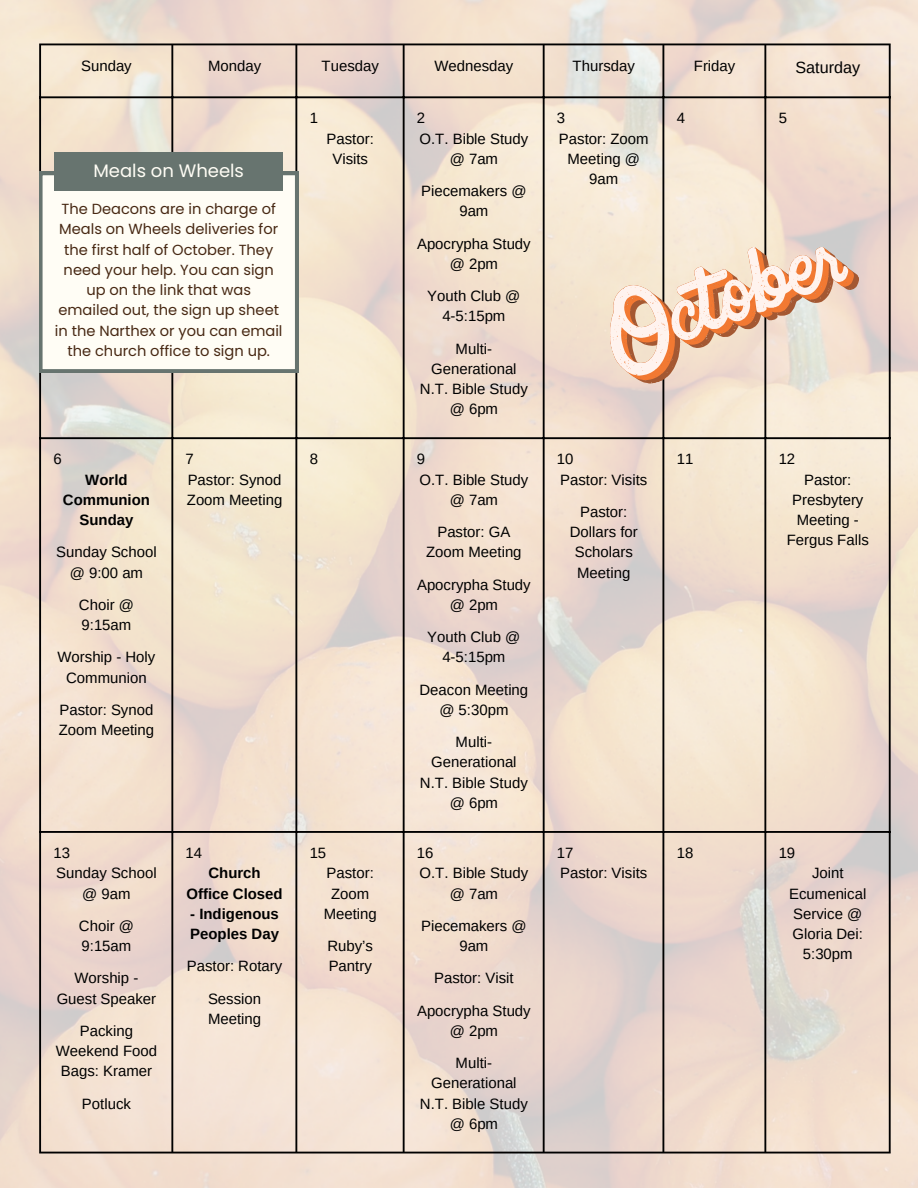
<style>
.page{position:relative;width:918px;height:1188px;background:#fff}
.page>*{position:absolute;margin:0;border:0;box-sizing:border-box;transform-origin:0 0}
.t1{font:18px "Poppins";color:#fffdf5}
.t2{font:16.2px "Arimo";color:#000}
.t3{font:15px/20.2px "Arimo";color:#000;text-align:center}
.t4{font:700 15px/20.2px "Arimo";color:#000;text-align:center}
.t5{font:14.7px/20.2px "Poppins";color:#472813;text-align:center}
</style>
<div class="page">
<img style="left:0;top:0;width:918px;height:1188px">
<hr style="left:39px;top:45px;width:2px;height:1107px;background:#000">
<hr style="left:171px;top:45px;width:2px;height:1107px;background:#000">
<hr style="left:295px;top:45px;width:2px;height:1107px;background:#000">
<hr style="left:403px;top:45px;width:2px;height:1107px;background:#000">
<hr style="left:543px;top:45px;width:2px;height:1107px;background:#000">
<hr style="left:662px;top:45px;width:2px;height:1107px;background:#000">
<hr style="left:764px;top:45px;width:2px;height:1107px;background:#000">
<hr style="left:889px;top:45px;width:2px;height:1107px;background:#000">
<hr style="left:39px;top:44px;width:852px;height:1px;background:#000">
<hr style="left:39px;top:96px;width:852px;height:2px;background:#000">
<hr style="left:39px;top:437px;width:852px;height:2px;background:#000">
<hr style="left:39px;top:831px;width:852px;height:2px;background:#000">
<hr style="left:39px;top:1152px;width:852px;height:1px;background:#000">
<svg style="left:595px;top:221px;width:277px;height:171px;background:#ead9ce"></svg>
<svg style="left:595px;top:223px;width:271px;height:165px;background:#e9d8cc"></svg>
<svg style="left:595px;top:224px;width:266px;height:158px;background:#ecd1bc"></svg>
<div style="left:39px;top:172px;width:259px;height:200px;background:#fffdf5"></div>
<div style="left:55px;top:153px;width:228px;height:38px;background:#67746f"></div>
<p class="t3" style="left:81px;top:55px;width:52px">Sunday</p>
<p class="t3" style="left:208px;top:55px;width:55px">Monday</p>
<p class="t3" style="left:322px;top:55px;width:59px">Tuesday</p>
<p class="t3" style="left:434px;top:55px;width:80px">Wednesday</p>
<p class="t3" style="left:573px;top:55px;width:64px">Thursday</p>
<p class="t3" style="left:694px;top:55px;width:43px">Friday</p>
<p class="t2" style="left:795px;top:58px;width:66px">Saturday</p>
<p class="t3" style="left:310px;top:108px;width:10px">1</p>
<p class="t3" style="left:327px;top:128px;width:49px">Pastor:</p>
<p class="t3" style="left:332px;top:149px;width:37px">Visits</p>
<p class="t3" style="left:417px;top:108px;width:10px">2</p>
<p class="t3" style="left:420px;top:128px;width:110px">O.T. Bible Study @ 7am</p>
<p class="t3" style="left:421px;top:181px;width:107px">Piecemakers @<br>9am</p>
<p class="t3" style="left:417px;top:233px;width:115px">Apocrypha Study @ 2pm</p>
<p class="t3" style="left:427px;top:286px;width:95px">Youth Club @<br>4-5:15pm</p>
<p class="t3" style="left:420px;top:338px;width:109px">Multi-<br>Generational<br>N.T. Bible Study @ 6pm</p>
<p class="t3" style="left:557px;top:108px;width:10px">3</p>
<p class="t3" style="left:559px;top:128px;width:91px">Pastor: Zoom<br>Meeting @<br>9am</p>
<p class="t3" style="left:677px;top:108px;width:10px">4</p>
<p class="t3" style="left:779px;top:108px;width:10px">5</p>
<p class="t1" style="left:93px;top:158px;width:152px">Meals on Wheels</p>
<h1 class="t5" style="left:55px;top:199px;width:229px">The Deacons are in charge of<br>Meals on Wheels deliveries for the first half of October. They need your help. You can sign up on the link that was emailed out, the sign up sheet in the Narthex or you can email the church office to sign up.</h1>
<p class="t3" style="left:53px;top:449px;width:10px">6</p>
<p class="t4" style="left:63px;top:469px;width:89px">World<br>Communion<br>Sunday</p>
<p class="t3" style="left:56px;top:542px;width:102px">Sunday School @ 9:00 am</p>
<p class="t3" style="left:79px;top:594px;width:56px;text-align:left">Choir @<br>9:15am</p>
<p class="t3" style="left:58px;top:647px;width:99px">Worship - Holy<br>Communion</p>
<p class="t3" style="left:59px;top:699px;width:97px;text-align:left">Pastor: Synod<br>Zoom Meeting</p>
<p class="t3" style="left:53px;top:843px;width:18px">13</p>
<p class="t3" style="left:56px;top:863px;width:102px">Sunday School @ 9am</p>
<p class="t3" style="left:79px;top:915px;width:56px;text-align:left">Choir @<br>9:15am</p>
<p class="t3" style="left:57px;top:968px;width:101px">Worship -<br>Guest Speaker</p>
<p class="t3" style="left:56px;top:1020px;width:103px">Packing<br>Weekend Food<br>Bags: Kramer</p>
<p class="t3" style="left:82px;top:1093px;width:50px">Potluck</p>
<p class="t3" style="left:186px;top:449px;width:10px">7</p>
<p class="t3" style="left:187px;top:469px;width:97px;text-align:left">Pastor: Synod<br>Zoom Meeting</p>
<p class="t3" style="left:186px;top:843px;width:18px">14</p>
<p class="t4" style="left:186px;top:863px;width:98px">Church<br>Office Closed</p>
<p class="t4" style="left:190px;top:903px;width:90px;text-align:left">- Indigenous<br>Peoples Day</p>
<p class="t3" style="left:187px;top:956px;width:97px">Pastor: Rotary</p>
<p class="t3" style="left:208px;top:988px;width:55px;text-align:left">Session<br>Meeting</p>
<p class="t3" style="left:310px;top:449px;width:10px">8</p>
<p class="t3" style="left:417px;top:449px;width:10px">9</p>
<p class="t3" style="left:420px;top:469px;width:110px">O.T. Bible Study @ 7am</p>
<p class="t3" style="left:426px;top:522px;width:97px">Pastor: GA<br>Zoom Meeting</p>
<p class="t3" style="left:417px;top:574px;width:115px">Apocrypha Study @ 2pm</p>
<p class="t3" style="left:427px;top:627px;width:95px">Youth Club @<br>4-5:15pm</p>
<p class="t3" style="left:420px;top:679px;width:110px">Deacon Meeting @ 5:30pm</p>
<p class="t3" style="left:420px;top:732px;width:109px">Multi-<br>Generational<br>N.T. Bible Study @ 6pm</p>
<p class="t3" style="left:310px;top:843px;width:18px">15</p>
<p class="t3" style="left:324px;top:863px;width:55px">Pastor:<br>Zoom<br>Meeting</p>
<p class="t3" style="left:327px;top:936px;width:47px;text-align:left">Ruby’s<br>Pantry</p>
<p class="t3" style="left:417px;top:843px;width:18px">16</p>
<p class="t3" style="left:420px;top:863px;width:110px">O.T. Bible Study @ 7am</p>
<p class="t3" style="left:421px;top:915px;width:107px">Piecemakers @<br>9am</p>
<p class="t3" style="left:434px;top:968px;width:81px">Pastor: Visit</p>
<p class="t3" style="left:417px;top:1000px;width:115px">Apocrypha Study @ 2pm</p>
<p class="t3" style="left:420px;top:1053px;width:109px">Multi-<br>Generational<br>N.T. Bible Study @ 6pm</p>
<p class="t3" style="left:557px;top:449px;width:18px">10</p>
<p class="t3" style="left:560px;top:469px;width:89px">Pastor: Visits</p>
<p class="t3" style="left:570px;top:501px;width:70px">Pastor:<br>Dollars for<br>Scholars<br>Meeting</p>
<p class="t3" style="left:557px;top:843px;width:18px">17</p>
<p class="t3" style="left:560px;top:863px;width:89px">Pastor: Visits</p>
<p class="t3" style="left:677px;top:449px;width:18px">11</p>
<p class="t3" style="left:779px;top:449px;width:18px">12</p>
<p class="t3" style="left:787px;top:469px;width:84px">Pastor:<br>Presbytery<br>Meeting -<br>Fergus Falls</p>
<p class="t3" style="left:677px;top:843px;width:18px">18</p>
<p class="t3" style="left:779px;top:843px;width:18px">19</p>
<p class="t3" style="left:789px;top:863px;width:79px">Joint<br>Ecumenical<br>Service @<br>Gloria Dei:<br>5:30pm</p>
</div>
